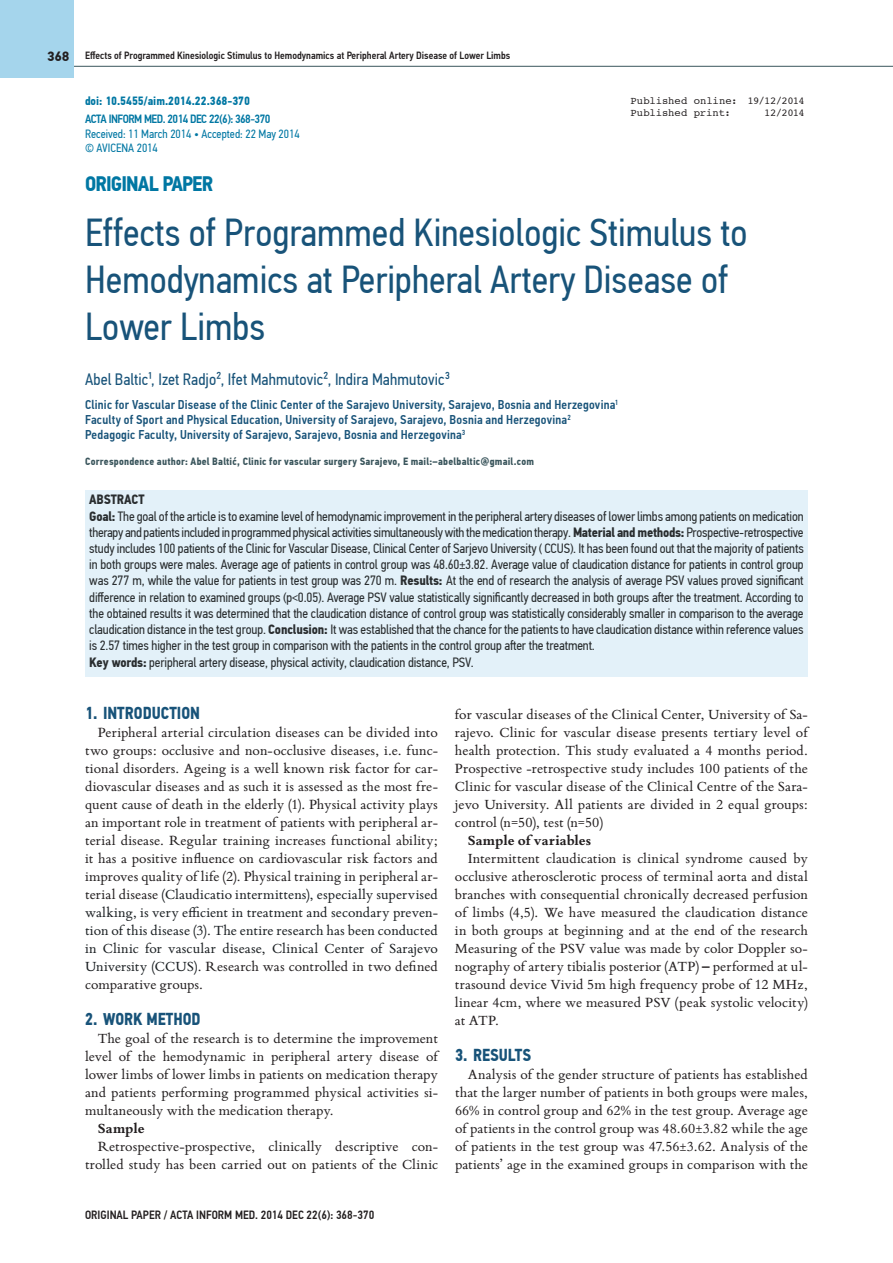
<style>
.page{position:relative;width:893px;height:1263px;background:#fff}
.page>*{position:absolute;margin:0;border:0;box-sizing:border-box;transform-origin:0 0}
.t1{font:39px/46.8px "PF Din Text Cond Pro";color:#185379}
.t2{font:700 21px "PF Din Text Cond Pro";letter-spacing:-.04em;color:#0077a3}
.t3{font:700 17.4px "PF Din Text Cond Pro";color:#185379;scale:.95 1}
.t4{font:16.5px "PF Din Text Cond Pro";letter-spacing:.005em;color:#185379}
.t5{font:15px/18px "Bembo Book MT Pro";color:#231f20;text-align:justify}
.t6{font:700 15px "Bembo Book MT Pro";letter-spacing:.005em;color:#231f20}
.t7{font:13.5px/16.2px "PF Din Text Cond Pro";letter-spacing:-.01em;color:#292d2f}
.t8{font:700 13.5px "PF Din Text Pro";color:#231f20}
.t9{font:500 12.75px/15.3px "PF Din Text Cond Pro";letter-spacing:.015em;color:#185379}
.t10{font:12px/14.4px "PF Din Text Cond Pro";color:#0077a3}
.t11{font:500 12px "PF Din Text Cond Pro";color:#231f20}
.t12{font:500 12px "PF Din Text Cond Pro";letter-spacing:-.04em;color:#0077a3}
.t13{font:700 12px "PF Din Text Cond Pro";color:#0077a3}
.t14{font:700 10.5px "PF Din Text Cond Pro";letter-spacing:.02em;color:#3a555c}
.t15{font:500 10.5px "PF Din Text Cond Pro";color:#231f20}
.t16{font:10.5px/12.3px "Courier 10 Pitch BT";letter-spacing:-.01em;color:#231f20}
.s1{font-weight:700}
.s2{color:#1b2023}
</style>
<div class="page">
<hr style="left:0;top:66px;width:893px;height:1px;background:#3a555c">
<div style="left:0;top:0;width:73px;height:78px;background:#a5d5ec"></div>
<div style="left:85px;top:490px;width:723px;height:186px;background:#e3f1f9"></div>
<p class="t8" style="left:47px;top:48px;width:24px">368</p>
<p class="t15" style="left:85px;top:49px;width:427px">Effects of Programmed Kinesiologic Stimulus to Hemodynamics at Peripheral Artery Disease of Lower Limbs</p>
<p class="t13" style="left:85px;top:93px;width:166px">doi: 10.5455/aim.2014.22.368-370</p>
<p class="t12" style="left:85px;top:112px;width:187px">ACTA INFORM MED. 2014 DEC 22(6): 368-370</p>
<p class="t10" style="left:85px;top:126px;width:216px">Received: 11 March 2014 • Accepted: 22 May 2014 © AVICENA 2014</p>
<h2 class="t2" style="left:85px;top:171px;width:130px">ORIGINAL PAPER</h2>
<p class="t16" style="left:630px;top:95px;width:176px">Published online: 19/12/2014<br>Published print:</p>
<p class="t16" style="left:764px;top:107px;width:42px">12/2014</p>
<h1 class="t1" style="left:85px;top:209px;width:664px">Effects of Programmed Kinesiologic Stimulus to<br>Hemodynamics at Peripheral Artery Disease of<br>Lower Limbs</h1>
<p class="t4" style="left:85px;top:370px;width:366px">Abel Baltic¹, Izet Radjo², Ifet Mahmutovic², Indira Mahmutovic³</p>
<p class="t9" style="left:85px;top:397px;width:535px">Clinic for Vascular Disease of the Clinic Center of the Sarajevo University, Sarajevo, Bosnia and Herzegovina<sup>1<br></sup>Faculty of Sport and Physical Education, University of Sarajevo, Sarajevo, Bosnia and Herzegovina<sup>2<br></sup>Pedagogic Faculty, University of Sarajevo, Sarajevo, Bosnia and Herzegovina<sup>3</sup></p>
<p class="t14" style="left:85px;top:455px;width:450px">Correspondence author: Abel Baltić, Clinic for vascular surgery Sarajevo, E mail:–abelbaltic@gmail.com</p>
<p class="t7" style="left:89px;top:492px;width:716px"><span class="s1">ABSTRACT<br>Goal:</span> The goal of the article is to examine level of hemodynamic improvement in the peripheral artery diseases of lower limbs among patients on medication therapy and patients included in programmed physical activities simultaneously with the medication therapy. <span class="s1">Material and methods:</span> Prospective-retrospective study includes 100 patients of the Clinic for Vascular Disease, Clinical Center of Sarjevo University ( CCUS). It has been found out that the majority of patients in both groups were males. Average age of patients in control group was 48.60±3.82. Average value of claudication distance for patients in control group was 277 m, while the value for patients in test group was 270 m. <span class="s1">Results:</span> At the end of research the analysis of average PSV values proved significant difference in relation to examined groups (p&lt;0.05). Average PSV value statistically significantly decreased in both groups after the treatment. According to the obtained results it was determined that the claudication distance of control group was statistically considerably smaller in comparison to the average claudication distance in the test group. <span class="s1">Conclusion:</span> It was established that the chance for the patients to have claudication distance within reference values is 2.57 times higher in the test group in comparison with the patients in the control group after the treatment.<br><span class="s1">Key words:</span> peripheral artery disease, physical activity, claudication distance, PSV.</p>
<p class="t3" style="left:85px;top:703px;width:123px">1. INTRODUCTION</p>
<p class="t5" style="left:85px;top:723px;width:354px;text-indent:13px">Peripheral arterial circulation diseases can be divided into two groups: occlusive and non-occlusive diseases, i.e. func&shy;tional disorders. Ageing is a well known risk factor for car&shy;diovascular diseases and as such it is assessed as the most fre&shy;quent cause of death in the elderly (1). Physical activity plays an important role in treatment of patients with peripheral ar&shy;terial disease. Regular training increases functional ability; it has a positive influence on cardiovascular risk factors and improves quality of life (2). Physical training in peripheral ar&shy;terial disease <span class="s2">(Claudicatio intermittens), especially supervised walking, is very efficient in treatment and secondary preven&shy;tion of this disease (3). The entire research has been conducted in Clinic for vascular disease, Clinical Center of Sarajevo University (CCUS)</span>. Research was controlled in two defined comparative groups.</p>
<p class="t3" style="left:85px;top:1009px;width:123px">2. WORK METHOD</p>
<p class="t5" style="left:85px;top:1029px;width:354px;text-indent:13px">The goal of the research is to determine the improvement level of the hemodynamic in peripheral artery disease of lower limbs of lower limbs in patients on medication therapy and patients performing programmed physical activities si&shy;multaneously with the medication therapy.</p>
<p class="t6" style="left:98px;top:1119px;width:48px">Sample</p>
<p class="t5" style="left:85px;top:1137px;width:354px;text-align:right">Retrospective-prospective, clinically descriptive con&shy;trolled study has been carried out on patients of the Clinic</p>
<p class="t5" style="left:455px;top:705px;width:354px">for vascular diseases of the Clinical Center, University of Sa&shy;rajevo. Clinic for vascular disease presents tertiary level of health protection. This study evaluated a 4 months period.<br>Prospective -retrospective study includes 100 patients of the Clinic for vascular disease of the Clinical Centre of the Sara&shy;jevo University. All patients are divided in 2 equal groups: control (n=50), test (n=50)</p>
<p class="t6" style="left:468px;top:831px;width:125px">Sample of variables</p>
<p class="t5" style="left:455px;top:849px;width:354px;text-indent:13px">Intermittent claudication is clinical syndrome caused by occlusive atherosclerotic process of terminal aorta and distal branches with consequential chronically decreased perfusion of limbs (4,5). We have measured the claudication distance in both groups at beginning and at the end of the research Measuring of the PSV value was made by color Doppler so&shy;nography of artery tibialis posterior (ATP) <span class="s1">–</span> performed at ul&shy;trasound device Vivid 5m high frequency probe of 12 MHz, linear 4cm, where we measured PSV (peak systolic velocity) at ATP.</p>
<p class="t3" style="left:455px;top:1045px;width:82px">3. RESULTS</p>
<p class="t5" style="left:455px;top:1065px;width:354px;text-indent:13px">Analysis of the gender structure of patients has established that the larger number of patients in both groups were males, 66% in control group and 62% in the test group. Average age of patients in the control group was 48.60±3.82 while the age of patients in the test group was 47.56±3.62. Analysis of the patients’ age in the examined groups in comparison with the</p>
<p class="t11" style="left:85px;top:1207px;width:291px">ORIGINAL PAPER / ACTA INFORM MED. 2014 DEC 22(6): 368-370</p>
</div>
